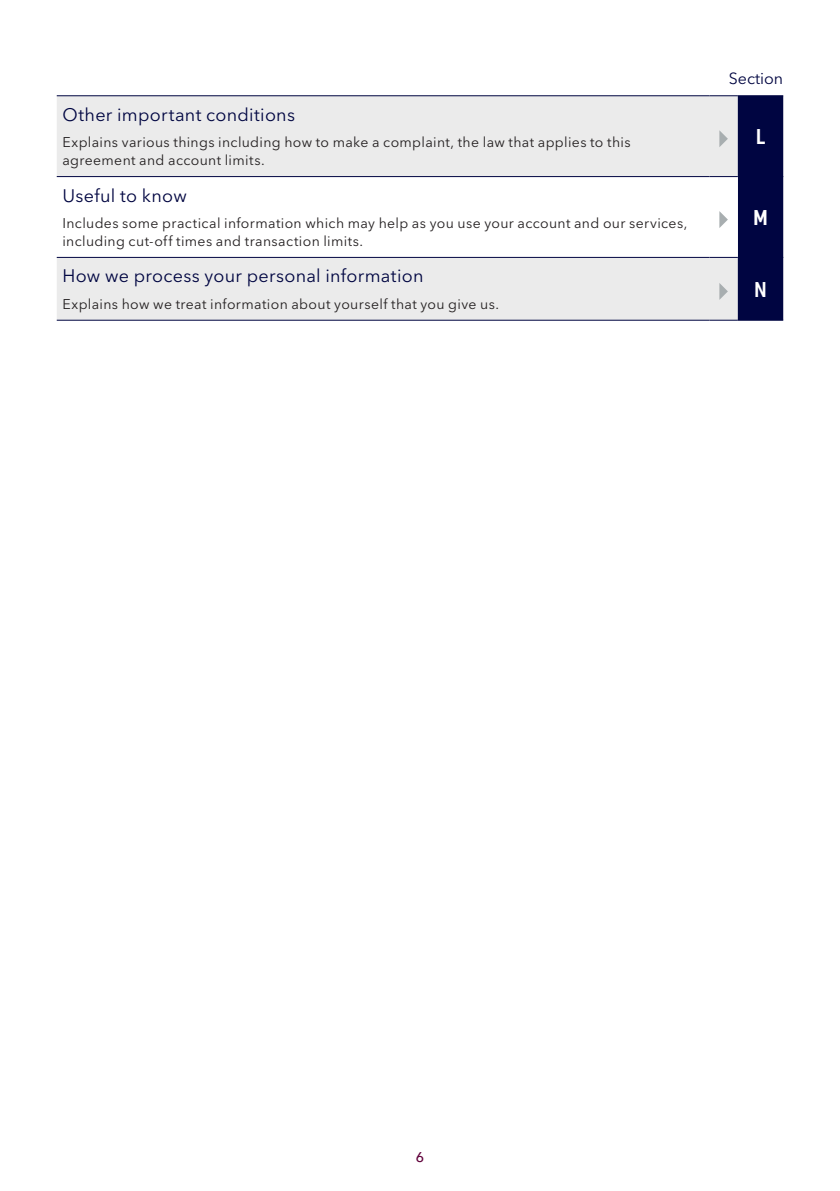
<style>
.page{position:relative;width:840px;height:1191px;background:#fff}
.page>*{position:absolute;margin:0;border:0;box-sizing:border-box;transform-origin:0 0}
.NEW_TC_Main_Page_Header{font:700 22px "Bo S Pill Gothic";color:#fff}
.NEW_TC_Sub_Header_2_Section_Numbers{font:18px "Avenir Next LT Pro";letter-spacing:.015em;color:#000541}
.t1{font:16px "Avenir Next LT Pro";color:#000541}
.NEW_TC_Body_Copy{font:14px/18px "Avenir Next LT Pro";letter-spacing:.025em;color:#231f20}
.t2{font:500 14px "Avenir Next LT Pro";color:#60003a}
</style>
<div class="page">
<div style="left:57px;top:96px;width:652px;height:224px;background:#ebebeb"></div>
<svg style="left:57px;top:177px;width:652px;height:80px"></svg>
<hr style="left:57px;top:95px;width:652px;height:1px;background:#000541">
<hr style="left:57px;top:176px;width:652px;height:1px;background:#000541">
<hr style="left:57px;top:257px;width:652px;height:1px;background:#000541">
<hr style="left:57px;top:320px;width:652px;height:1px;background:#000541">
<svg style="left:709px;top:95px;width:73px;height:226px;background:#5d6085"></svg>
<p class="t1" style="left:728px;top:69px;width:56px">Section</p>
<p class="NEW_TC_Sub_Header_2_Section_Numbers" style="left:62px;top:104px;width:234px">Other important conditions</p>
<p class="NEW_TC_Body_Copy" style="left:62px;top:133px;width:569px">Explains various things including how to make a complaint, the law that applies to this agreement and account limits.</p>
<p class="NEW_TC_Main_Page_Header" style="left:755px;top:124px;width:11px">L</p>
<p class="NEW_TC_Sub_Header_2_Section_Numbers" style="left:62px;top:184px;width:126px">Useful to know</p>
<p class="NEW_TC_Body_Copy" style="left:62px;top:214px;width:626px">Includes some practical information which may help as you use your account and our services, including cut-off times and transaction limits.</p>
<p class="NEW_TC_Main_Page_Header" style="left:752px;top:205px;width:16px">M</p>
<p class="NEW_TC_Sub_Header_2_Section_Numbers" style="left:62px;top:265px;width:362px">How we process your personal information</p>
<p class="NEW_TC_Body_Copy" style="left:62px;top:295px;width:438px">Explains how we treat information about yourself that you give us.</p>
<p class="NEW_TC_Main_Page_Header" style="left:753px;top:276px;width:14px">N</p>
<p class="t2" style="left:415px;top:1148px;width:10px">6</p>
</div>
